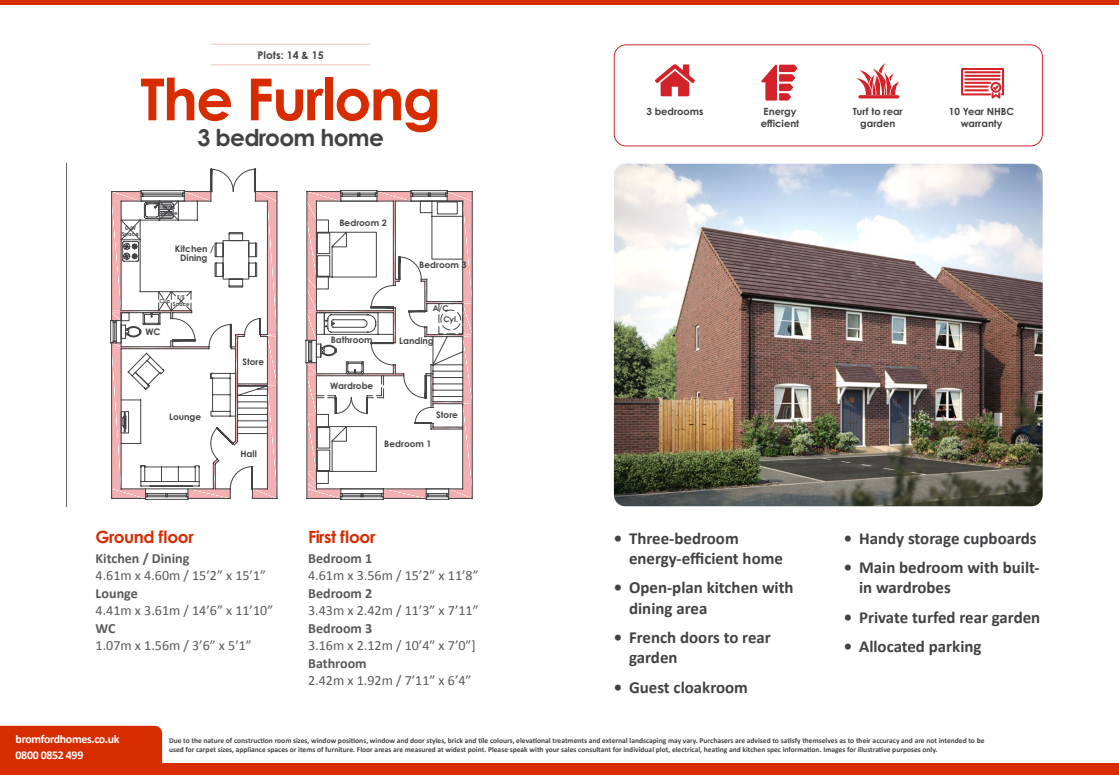
<style>
.page{position:relative;width:1119px;height:775px;background:#fff}
.page>*{position:absolute;margin:0;border:0;box-sizing:border-box;transform-origin:0 0}
.t1{font:700 58.06px "Century Gothic Pro";letter-spacing:-.03em;color:#d72b00}
.t2{font:700 23.19px "Century Gothic Pro";letter-spacing:-.03em;color:#424245}
.t3{font:700 16.88px/20.2px "Calibri";color:#424245}
.t4{font:700 16.88px "Century Gothic Pro";letter-spacing:-.03em;color:#d72b00}
.SM_-_P{font:14.06px/18.1px "Calibri";color:#58595b}
.SM_-_P-2{font:700 14.06px "Calibri";color:#58595b}
.t5{font:700 13px "Calibri";color:#434245}
.W3W{font:700 11.94px "Calibri";letter-spacing:-.03em;color:#fff}
.t6{font:700 10.62px "Century Gothic Pro";color:#424245}
.t7{font:700 9.88px/11.9px "Century Gothic Pro";color:#424245;text-align:center}
.t8{font:700 9px/9.8px "Century Gothic";color:#434245;text-align:center}
.t9{font:700 7.88px/10.9px "Century Gothic";color:#434245}
.Dislaimer{font:700 7.5px/9px "Calibri";color:#424245}
.t10{font:700 5.5px/6.5px "Century Gothic";color:#434245;text-align:center}
.t11{font:700 5.31px/6.5px "Century Gothic";color:#434245;text-align:center}
.s1{font-weight:700}
</style>
<div class="page">
<hr style="left:211px;top:44px;width:159px;height:1px;background:#d2232a">
<hr style="left:211px;top:64px;width:159px;height:1px;background:#d2232a">
<svg style="left:66px;top:164px;width:407px;height:342px"></svg>
<svg style="left:110px;top:164px;width:167px;height:334px"></svg>
<div style="left:614px;top:45px;width:428px;height:101px;border:1px solid #d2232a;border-radius:12px"></div>
<svg style="left:856px;top:63px;width:43px;height:32px"></svg>
<hr style="left:858px;top:95px;width:41px;height:3px;background:#d2232a;border-radius:2px">
<svg style="left:655px;top:64px;width:40px;height:32px"></svg>
<svg style="left:761px;top:65px;width:36px;height:36px"></svg>
<svg style="left:961px;top:68px;width:43px;height:31px"></svg>
<img style="left:614px;top:164px;width:428px;height:342px">
<div style="left:0;top:763px;width:1119px;height:12px;background:#d72b00"></div>
<div style="left:0;top:726px;width:162px;height:37px;background:#d72b00"></div>
<hr style="left:0;top:0;width:1119px;height:4px;background:#d72b00">
<p class="t6" style="left:258px;top:49px;width:68px">Plots: 14 &amp; 15</p>
<h1 class="t1" style="left:140px;top:63px;width:302px">The Furlong</h1>
<h2 class="t2" style="left:197px;top:123px;width:188px">3 bedroom home</h2>
<p class="t11" style="left:125px;top:225px;width:12px">D/W</p>
<p class="t10" style="left:122px;top:231px;width:19px">Space</p>
<p class="t10" style="left:161px;top:203px;width:19px">W/M<br>Space</p>
<p class="t8" style="left:175px;top:243px;width:41px">Kitchen /<br>Dining</p>
<p class="t11" style="left:173px;top:294px;width:18px">F/F<br>Space</p>
<p class="t11" style="left:159px;top:297px;width:12px">Cup</p>
<p class="t8" style="left:145px;top:326px;width:17px">WC</p>
<p class="t8" style="left:169px;top:412px;width:34px">Lounge</p>
<p class="t8" style="left:242px;top:356px;width:23px">Store</p>
<p class="t8" style="left:240px;top:448px;width:18px">Hall</p>
<h3 class="t4" style="left:96px;top:527px;width:100px">Ground floor</h3>
<p class="SM_-_P-2" style="left:96px;top:548px;width:95px">Kitchen / Dining</p>
<p class="SM_-_P" style="left:96px;top:566px;width:172px">4.61m x 4.60m / 15’2” x 15’1”</p>
<p class="SM_-_P-2" style="left:96px;top:583px;width:44px">Lounge</p>
<p class="SM_-_P" style="left:96px;top:601px;width:179px">4.41m x 3.61m / 14’6” x 11’10”</p>
<p class="SM_-_P-2" style="left:96px;top:618px;width:21px">WC</p>
<p class="SM_-_P" style="left:96px;top:636px;width:158px">1.07m x 1.56m / 3’6” x 5’1”</p>
<p class="t5" style="left:111px;top:568px;width:88px">Kitchen / Dining</p>
<p class="t5" style="left:111px;top:601px;width:41px">Lounge</p>
<p class="t5" style="left:111px;top:634px;width:20px">WC</p>
<p class="t8" style="left:339px;top:218px;width:49px">Bedroom 2</p>
<p class="t8" style="left:331px;top:335px;width:44px">Bathroom</p>
<p class="t8" style="left:330px;top:380px;width:45px">Wardrobe</p>
<p class="t8" style="left:419px;top:259px;width:49px">Bedroom 3</p>
<p class="t9" style="left:443px;top:303px;width:16px;text-indent:-10px">A/C<br>Cyl.</p>
<p class="t8" style="left:399px;top:336px;width:36px">Landing</p>
<p class="t8" style="left:436px;top:410px;width:23px">Store</p>
<p class="t8" style="left:384px;top:438px;width:49px">Bedroom 1</p>
<h3 class="t4" style="left:308px;top:527px;width:69px">First floor</h3>
<p class="SM_-_P-2" style="left:308px;top:548px;width:66px">Bedroom 1</p>
<p class="SM_-_P" style="left:308px;top:566px;width:172px">4.61m x 3.56m / 15’2” x 11’8”</p>
<p class="SM_-_P-2" style="left:308px;top:583px;width:66px">Bedroom 2</p>
<p class="SM_-_P" style="left:308px;top:601px;width:172px">3.43m x 2.42m / 11’3” x 7’11”</p>
<p class="SM_-_P-2" style="left:308px;top:618px;width:66px">Bedroom 3</p>
<p class="SM_-_P" style="left:308px;top:636px;width:169px">3.16m x 2.12m / 10’4” x 7’0”]<br><span class="s1">Bathroom</span></p>
<p class="SM_-_P" style="left:308px;top:671px;width:165px">2.42m x 1.92m / 7’11” x 6’4”</p>
<p class="t5" style="left:454px;top:602px;width:61px">Bedroom 2</p>
<p class="t7" style="left:646px;top:105px;width:59px">3 bedrooms</p>
<p class="t7" style="left:761px;top:105px;width:40px;text-align:left">Energy efficient</p>
<p class="t7" style="left:853px;top:105px;width:51px">Turf to rear garden</p>
<p class="t7" style="left:949px;top:105px;width:67px">10 Year NHBC warranty</p>
<p class="t3" style="left:629px;top:527px;width:155px;text-indent:-15px">• Three-bedroom energy-efficient home</p>
<p class="t3" style="left:629px;top:577px;width:166px;text-indent:-15px">• Open-plan kitchen with dining area</p>
<p class="t3" style="left:629px;top:627px;width:143px;text-indent:-15px">• French doors to rear garden</p>
<p class="t3" style="left:614px;top:676px;width:136px">• Guest cloakroom</p>
<p class="t3" style="left:844px;top:527px;width:194px">• Handy storage cupboards</p>
<p class="t3" style="left:859px;top:557px;width:182px;text-indent:-15px">• Main bedroom with built&shy;in wardrobes</p>
<p class="t3" style="left:844px;top:607px;width:198px">• Private turfed rear garden</p>
<p class="t3" style="left:844px;top:636px;width:139px">• Allocated parking</p>
<p class="W3W" style="left:16px;top:731px;width:105px">bromfordhomes.co.uk</p>
<p class="W3W" style="left:16px;top:747px;width:69px">0800 0852 499</p>
<p class="Dislaimer" style="left:169px;top:736px;width:817px">Due to the nature of construction room sizes, window positions, window and door styles, brick and tile colours, elevational treatments and external landscaping may vary. Purchasers are advised to satisfy themselves as to their accuracy and are not intended to be used for carpet sizes, appliance spaces or items of furniture. Floor areas are measured at widest point. Please speak with your sales consultant for individual plot, electrical, heating and kitchen spec information. Images for illustrative purposes only.</p>
</div>
